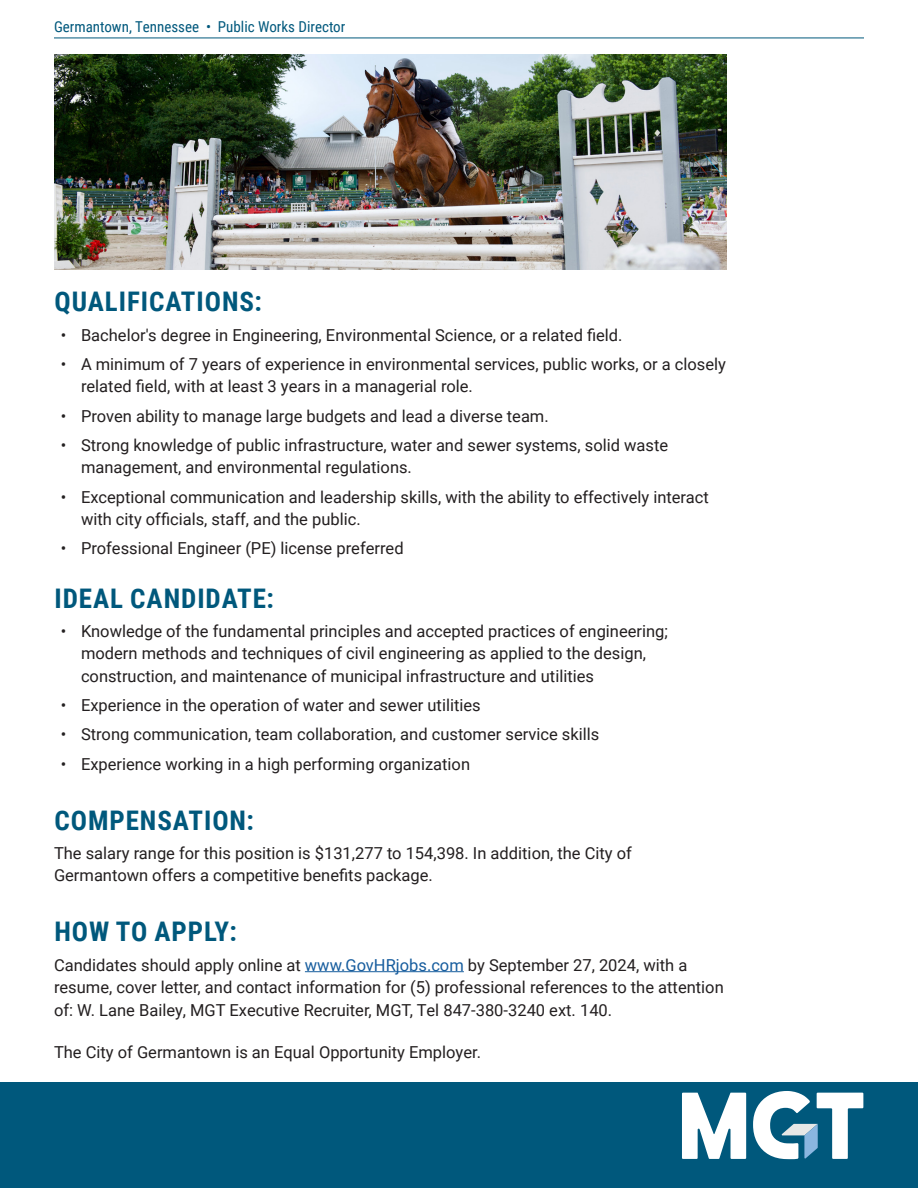
<style>
.page{position:relative;width:918px;height:1188px;background:#fff}
.page>*{position:absolute;margin:0;border:0;box-sizing:border-box;transform-origin:0 0}
.Header1{font:700 27px "Roboto Condensed";letter-spacing:.035em;color:#00587c}
.Text_11{font:16.5px/22.5px "Roboto";color:#231f20}
.Header1-2{font:15px "Roboto Condensed";color:#00587c}
.s1{color:#175d9e}
</style>
<div class="page">
<hr style="left:305px;top:971px;width:159px;height:1px;background:#175d9e">
<div style="left:0;top:1082px;width:918px;height:106px;background:#00587c"></div>
<svg style="left:682px;top:1093px;width:64px;height:66px"></svg>
<svg style="left:753px;top:1091px;width:110px;height:68px"></svg>
<hr style="left:54px;top:38px;width:810px;height:1px;background:#00587c">
<img style="left:54px;top:54px;width:673px;height:216px">
<p class="Header1-2" style="left:54px;top:16px;width:293px">Germantown, Tennessee • Public Works Director</p>
<p class="Header1" style="left:54px;top:283px;width:209px">QUALIFICATIONS:</p>
<p class="Text_11" style="left:61px;top:323px;width:563px">• Bachelor's degree in Engineering, Environmental Science, or a related field.</p>
<p class="Text_11" style="left:81px;top:352px;width:646px;text-indent:-20px">• A minimum of 7 years of experience in environmental services, public works, or a closely related field, with at least 3 years in a managerial role.</p>
<p class="Text_11" style="left:61px;top:404px;width:490px">• Proven ability to manage large budgets and lead a diverse team.</p>
<p class="Text_11" style="left:81px;top:433px;width:589px;text-indent:-20px">• Strong knowledge of public infrastructure, water and sewer systems, solid waste management, and environmental regulations.</p>
<p class="Text_11" style="left:81px;top:485px;width:629px;text-indent:-20px">• Exceptional communication and leadership skills, with the ability to effectively interact with city officials, staff, and the public.</p>
<p class="Text_11" style="left:61px;top:537px;width:344px">• Professional Engineer (PE) license preferred</p>
<p class="Header1" style="left:54px;top:579px;width:221px">IDEAL CANDIDATE:</p>
<p class="Text_11" style="left:81px;top:619px;width:589px;text-indent:-20px">• Knowledge of the fundamental principles and accepted practices of engineering; modern methods and techniques of civil engineering as applied to the design, construction, and maintenance of municipal infrastructure and utilities</p>
<p class="Text_11" style="left:61px;top:693px;width:421px">• Experience in the operation of water and sewer utilities</p>
<p class="Text_11" style="left:61px;top:723px;width:540px">• Strong communication, team collaboration, and customer service skills</p>
<p class="Text_11" style="left:61px;top:752px;width:411px">• Experience working in a high performing organization</p>
<p class="Header1" style="left:54px;top:801px;width:201px">COMPENSATION:</p>
<p class="Text_11" style="left:54px;top:841px;width:580px">The salary range for this position is $131,277 to 154,398. In addition, the City of<br>Germantown offers a competitive benefits package.</p>
<p class="Header1" style="left:54px;top:913px;width:184px">HOW TO APPLY:</p>
<p class="Text_11" style="left:54px;top:953px;width:671px">Candidates should apply online at <span class="s1">www.GovHRjobs.com</span> by September 27, 2024, with a resume, cover letter, and contact information for (5) professional references to the attention of: W. Lane Bailey, MGT Executive Recruiter, MGT, Tel 847-380-3240 ext. 140.</p>
<p class="Text_11" style="left:54px;top:1041px;width:429px">The City of Germantown is an Equal Opportunity Employer.</p>
</div>
